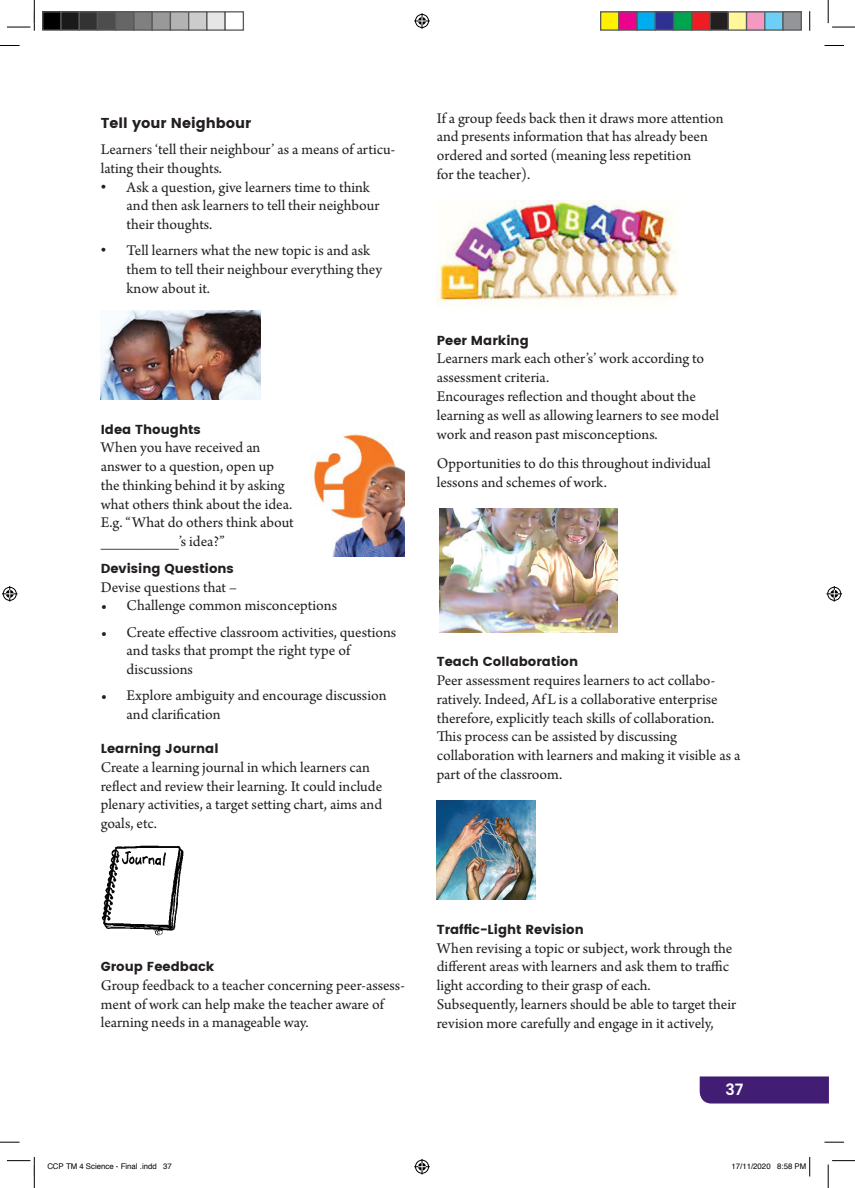
<style>
.page{position:relative;width:855px;height:1188px;background:#fff}
.page>*{position:absolute;margin:0;border:0;box-sizing:border-box;transform-origin:0 0}
.t1{font:15.6px/18.8px "Arno Pro";color:#231f20}
.t2{font:600 15.6px "Poppins";color:#fff}
.t3{font:14.4px "Poppins";color:#231f20}
.t4{font:13.05px "Poppins";color:#231f20}
.t5{font:7.8px "Helvetica";color:#000}
.s1{font-family:"Gill Sans Std"}
.s2{font-weight:700}
</style>
<div class="page">
<svg style="left:700px;top:1076px;width:128px;height:28px;background:#492679"></svg>
<img style="left:101px;top:311px;width:160px;height:89px">
<img style="left:101px;top:845px;width:83px;height:91px">
<img style="left:437px;top:200px;width:241px;height:105px">
<img style="left:439px;top:509px;width:179px;height:123px">
<img style="left:437px;top:801px;width:99px;height:99px">
<img style="left:314px;top:434px;width:91px;height:123px">
<svg style="left:0;top:45px;width:20px;height:1px"></svg>
<svg style="left:825px;top:45px;width:19px;height:1px"></svg>
<svg style="left:0;top:1142px;width:20px;height:1px"></svg>
<svg style="left:825px;top:1141px;width:19px;height:2px"></svg>
<svg style="left:809px;top:11px;width:1px;height:20px"></svg>
<svg style="left:7px;top:0;width:28px;height:31px"></svg>
<svg style="left:7px;top:1157px;width:28px;height:31px"></svg>
<svg style="left:828px;top:0;width:27px;height:28px"></svg>
<svg style="left:828px;top:1160px;width:27px;height:28px"></svg>
<svg style="left:414px;top:13px;width:16px;height:16px"></svg>
<svg style="left:414px;top:1159px;width:16px;height:16px"></svg>
<svg style="left:2px;top:586px;width:16px;height:16px"></svg>
<svg style="left:826px;top:586px;width:16px;height:16px"></svg>
<div style="left:43px;top:12px;width:18px;height:18px;background:#000"></div>
<div style="left:42px;top:11px;width:20px;height:20px;border:1px solid #595959"></div>
<div style="left:61px;top:12px;width:18px;height:18px;background:#1a1a1a"></div>
<div style="left:60px;top:11px;width:20px;height:20px;border:1px solid #595959"></div>
<div style="left:79px;top:12px;width:18px;height:18px;background:#333"></div>
<div style="left:79px;top:11px;width:19px;height:20px;border:1px solid #595959"></div>
<div style="left:97px;top:12px;width:19px;height:18px;background:#4d4d4d"></div>
<div style="left:97px;top:11px;width:19px;height:20px;border:1px solid #595959"></div>
<div style="left:116px;top:12px;width:18px;height:18px;background:#666"></div>
<div style="left:115px;top:11px;width:20px;height:20px;border:1px solid #595959"></div>
<div style="left:134px;top:12px;width:18px;height:18px;background:#808080"></div>
<div style="left:133px;top:11px;width:20px;height:20px;border:1px solid #595959"></div>
<div style="left:152px;top:12px;width:18px;height:18px;background:#999"></div>
<div style="left:152px;top:11px;width:19px;height:20px;border:1px solid #595959"></div>
<div style="left:170px;top:12px;width:19px;height:18px;background:#b3b3b3"></div>
<div style="left:170px;top:11px;width:19px;height:20px;border:1px solid #595959"></div>
<div style="left:189px;top:12px;width:18px;height:18px;background:#ccc"></div>
<div style="left:188px;top:11px;width:20px;height:20px;border:1px solid #595959"></div>
<div style="left:207px;top:12px;width:18px;height:18px;background:#e6e6e6"></div>
<div style="left:206px;top:11px;width:20px;height:20px;border:1px solid #595959"></div>
<div style="left:224px;top:11px;width:20px;height:20px;border:1px solid #595959"></div>
<div style="left:601px;top:12px;width:18px;height:18px;background:#fff101"></div>
<div style="left:600px;top:11px;width:20px;height:20px;border:1px solid #595959"></div>
<div style="left:619px;top:12px;width:18px;height:18px;background:#ed028c"></div>
<div style="left:618px;top:11px;width:20px;height:20px;border:1px solid #595959"></div>
<div style="left:637px;top:12px;width:18px;height:18px;background:#00aeef"></div>
<div style="left:636px;top:11px;width:20px;height:20px;border:1px solid #595959"></div>
<div style="left:655px;top:12px;width:19px;height:18px;background:#2e3092"></div>
<div style="left:655px;top:11px;width:19px;height:20px;border:1px solid #595959"></div>
<div style="left:674px;top:12px;width:18px;height:18px;background:#00a54f"></div>
<div style="left:673px;top:11px;width:19px;height:20px;border:1px solid #595959"></div>
<div style="left:692px;top:12px;width:18px;height:18px;background:#ee1d23"></div>
<div style="left:691px;top:11px;width:20px;height:20px;border:1px solid #595959"></div>
<div style="left:710px;top:12px;width:18px;height:18px;background:#231f20"></div>
<div style="left:709px;top:11px;width:20px;height:20px;border:1px solid #595959"></div>
<div style="left:728px;top:12px;width:19px;height:18px;background:#fff79a"></div>
<div style="left:728px;top:11px;width:19px;height:20px;border:1px solid #595959"></div>
<div style="left:747px;top:12px;width:18px;height:18px;background:#f499c2"></div>
<div style="left:746px;top:11px;width:19px;height:20px;border:1px solid #595959"></div>
<div style="left:765px;top:12px;width:18px;height:18px;background:#6bcff6"></div>
<div style="left:764px;top:11px;width:20px;height:20px;border:1px solid #595959"></div>
<div style="left:783px;top:12px;width:18px;height:18px;background:#939598"></div>
<div style="left:782px;top:11px;width:20px;height:20px;border:1px solid #595959"></div>
<svg style="left:809px;top:1157px;width:2px;height:19px"></svg>
<p class="t3" style="left:101px;top:115px;width:152px">Tell your Neighbour</p>
<p class="t1" style="left:101px;top:141px;width:296px">Learners ‘tell their neighbour’ as a means of articu&shy;lating their thoughts.</p>
<p class="t1" style="left:127px;top:178px;width:254px;text-indent:-26px"><span class="s1">•</span> Ask a question, give learners time to think and then ask learners to tell their neighbour their thoughts.</p>
<p class="t1" style="left:127px;top:242px;width:257px;text-indent:-26px"><span class="s1">•</span> Tell learners what the new topic is and ask them to tell their neighbour everything they know about it.</p>
<p class="t4" style="left:101px;top:421px;width:102px">Idea Thoughts</p>
<p class="t1" style="left:101px;top:439px;width:195px">When you have received an answer to a question, open up the thinking behind it by asking what others think about the idea.<br>E.g. “What do others think about _________’s idea?”</p>
<p class="t4" style="left:101px;top:561px;width:135px">Devising Questions</p>
<p class="t1" style="left:101px;top:578px;width:138px">Devise questions that –</p>
<p class="t1" style="left:101px;top:597px;width:238px"><span class="s2">•</span> Challenge common misconceptions</p>
<p class="t1" style="left:127px;top:623px;width:271px;text-indent:-26px"><span class="s2">•</span> Create effective classroom activities, questions and tasks that prompt the right type of discussions</p>
<p class="t1" style="left:127px;top:687px;width:261px;text-indent:-26px"><span class="s2">•</span> Explore ambiguity and encourage discussion and clarification</p>
<p class="t4" style="left:101px;top:741px;width:119px">Learning Journal</p>
<p class="t1" style="left:101px;top:759px;width:283px">Create a learning journal in which learners can reflect and review their learning. It could include plenary activities, a target setting chart, aims and goals, etc.</p>
<p class="t1" style="left:437px;top:109px;width:288px">If a group feeds back then it draws more attention and presents information that has already been ordered and sorted (meaning less repetition<br>for the teacher).</p>
<p class="t4" style="left:437px;top:333px;width:94px">Peer Marking</p>
<p class="t1" style="left:437px;top:350px;width:284px">Learners mark each other’s’ work according to assessment criteria.<br>Encourages reflection and thought about the learning as well as allowing learners to see model work and reason past misconceptions.</p>
<p class="t1" style="left:437px;top:455px;width:276px">Opportunities to do this throughout individual lessons and schemes of work.</p>
<p class="t4" style="left:437px;top:654px;width:143px">Teach Collaboration</p>
<p class="t1" style="left:437px;top:672px;width:305px">Peer assessment requires learners to act collabo&shy;ratively. Indeed, AfL is a collaborative enterprise therefore, explicitly teach skills of collaboration.<br>This process can be assisted by discussing collaboration with learners and making it visible as a part of the classroom.</p>
<p class="t4" style="left:101px;top:959px;width:115px">Group Feedback</p>
<p class="t1" style="left:101px;top:977px;width:306px">Group feedback to a teacher concerning peer-assess&shy;ment of work can help make the teacher aware of learning needs in a manageable way.</p>
<p class="t4" style="left:437px;top:922px;width:149px">Traffic-Light Revision</p>
<p class="t1" style="left:437px;top:939px;width:301px">When revising a topic or subject, work through the different areas with learners and ask them to traffic light according to their grasp of each.<br>Subsequently, learners should be able to target their revision more carefully and engage in it actively,</p>
<p class="t2" style="left:725px;top:1080px;width:19px">37</p>
<p class="t5" style="left:47px;top:1160px;width:126px">CCP TM 4 Science - Final .indd 37</p>
<p class="t5" style="left:732px;top:1160px;width:76px">17/11/2020 8:58 PM</p>
</div>
